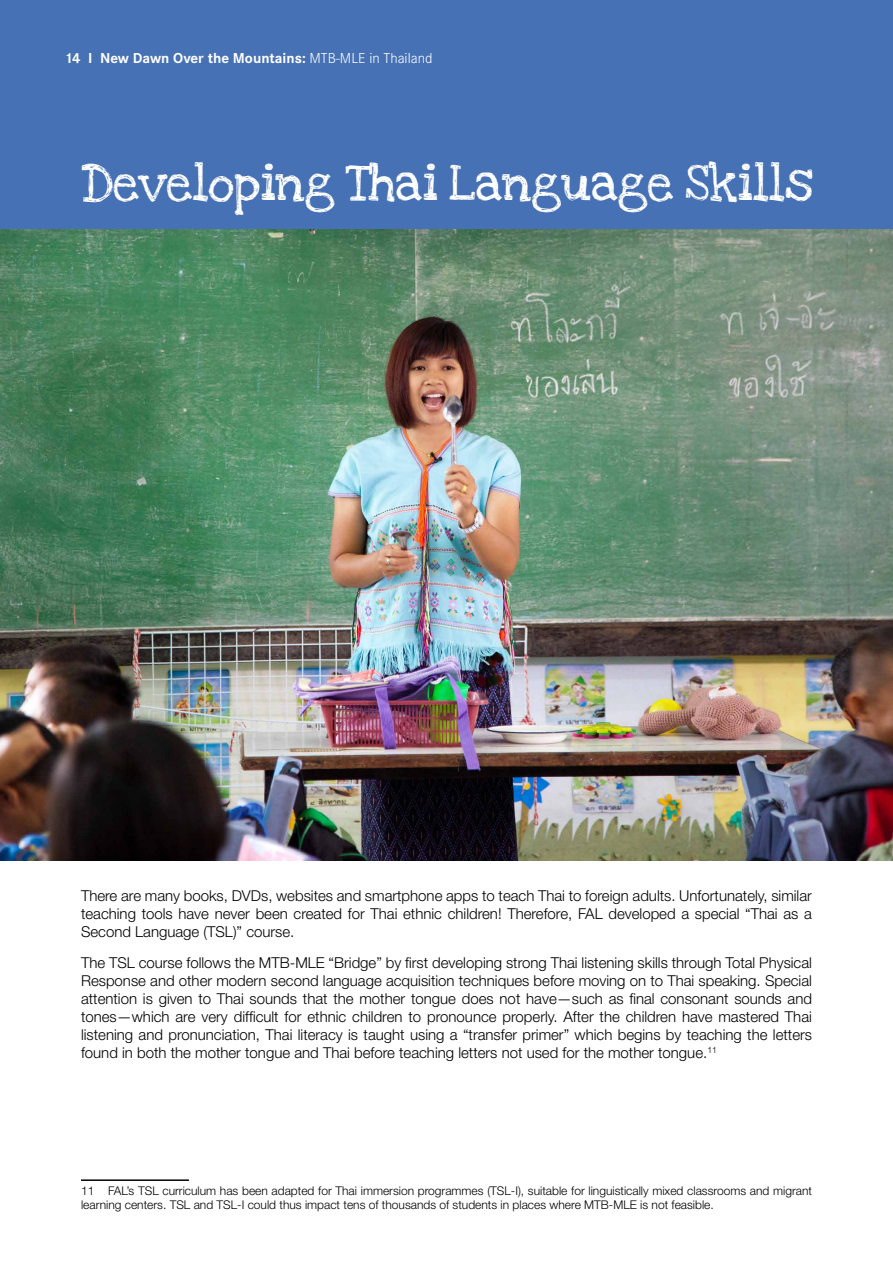
<style>
.page{position:relative;width:893px;height:1263px;background:#fff}
.page>*{position:absolute;margin:0;border:0;box-sizing:border-box;transform-origin:0 0}
.t1{font:37.5px "Love Ya Like A Sister";color:#fff}
.t2{font:300 15px/18px "Helvetica Neue LT Pro";color:#000;text-align:justify}
.t3{font:700 15px "Corporate S";color:#fff}
.t4{font:300 12px/14.4px "Helvetica Neue LT Pro";color:#000}
.s1{font-weight:300}
</style>
<div class="page">
<div style="left:0;top:0;width:893px;height:230px;background:#4671b4"></div>
<img style="left:0;top:230px;width:893px;height:630px">
<hr style="left:81px;top:1179px;width:108px;height:2px;background:#000">
<p class="t3" style="left:64px;top:49px;width:370px">14 I New Dawn Over the Mountains: <span class="s1">MTB-MLE in Thailand</span></p>
<h1 class="t1" style="left:81px;top:152px;width:733px">Developing Thai Language Skills</h1>
<p class="t2" style="left:81px;top:886px;width:732px">There are many books, DVDs, websites and smartphone apps to teach Thai to foreign adults. Unfortunately, similar teaching tools have never been created for Thai ethnic children! Therefore, FAL developed a special “Thai as a Second Language (TSL)” course.</p>
<p class="t2" style="left:81px;top:954px;width:733px">The TSL course follows the MTB-MLE “Bridge” by first developing strong Thai listening skills through Total Physical Response and other modern second language acquisition techniques before moving on to Thai speaking. Special attention is given to Thai sounds that the mother tongue does not have—such as final consonant sounds and tones—which are very difficult for ethnic children to pronounce properly. After the children have mastered Thai listening and pronunciation, Thai literacy is taught using a “transfer primer” which begins by teaching the letters found in both the mother tongue and Thai before teaching letters not used for the mother tongue.<sup>11</sup></p>
<p class="t4" style="left:81px;top:1183px;width:732px">11 FAL’s TSL curriculum has been adapted for Thai immersion programmes (TSL-I), suitable for linguistically mixed classrooms and migrant learning centers. TSL and TSL-I could thus impact tens of thousands of students in places where MTB-MLE is not feasible.</p>
</div>
